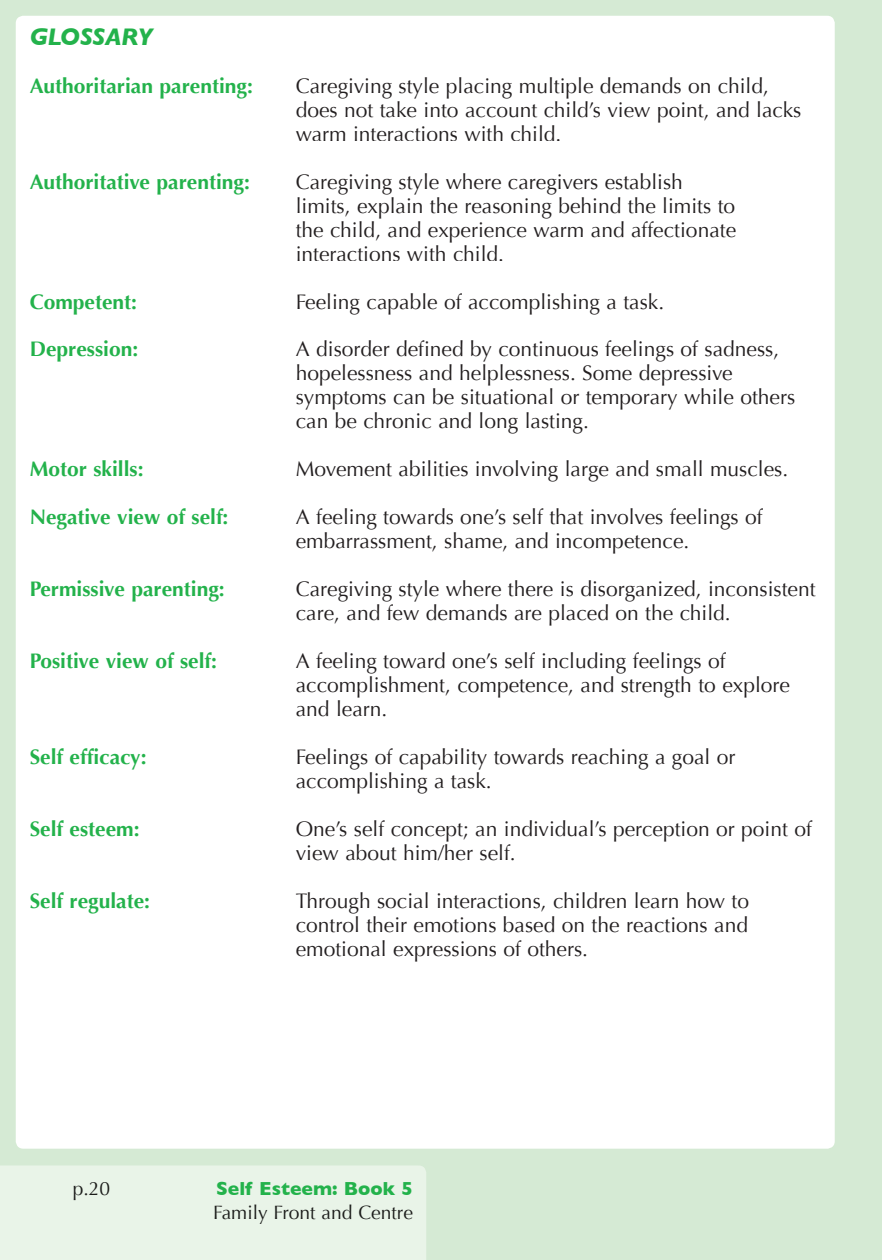
<style>
.page{position:relative;width:882px;height:1260px;background:#d5ead4}
.page>*{position:absolute;margin:0;border:0;box-sizing:border-box;transform-origin:0 0}
.t1{font:italic 700 24.5px "Gill Sans";color:#23b24b}
.t2{font:21px/24px "Optima";color:#231f20}
.t3{font:700 21px "Optima";color:#23b24b}
.t4{font:19.25px "Optima";color:#1b1c1a}
.t5{font:700 19.25px "Gill Sans";color:#23b24b}
</style>
<div class="page">
<div style="left:0;top:1166px;width:426px;height:94px;background:#e9f4e8"></div>
<div style="left:55px;top:1183px;width:155px;height:18px;background:#e9f4e8"></div>
<div style="left:215px;top:1204px;width:197px;height:20px;background:#e9f4e8"></div>
<div style="left:16px;top:16px;width:819px;height:1133px;background:#fff;border-radius:8px"></div>
<p class="t1" style="left:30px;top:22px;width:125px">GLOSSARY</p>
<p class="t3" style="left:30px;top:73px;width:225px">Authoritarian parenting:</p>
<p class="t2" style="left:296px;top:74px;width:507px">Caregiving style placing multiple demands on child, does not take into account child’s view point, and lacks warm interactions with child.</p>
<p class="t3" style="left:30px;top:169px;width:222px">Authoritative parenting:</p>
<p class="t2" style="left:296px;top:170px;width:442px">Caregiving style where caregivers establish limits, explain the reasoning behind the limits to the child, and experience warm and affectionate interactions with child.</p>
<p class="t3" style="left:30px;top:289px;width:109px">Competent:</p>
<p class="t2" style="left:296px;top:290px;width:370px">Feeling capable of accomplishing a task.</p>
<p class="t3" style="left:30px;top:337px;width:110px">Depression:</p>
<p class="t2" style="left:296px;top:338px;width:501px">A disorder defined by continuous feelings of sadness, hopelessness and helplessness. Some depressive symptoms can be situational or temporary while others can be chronic and long lasting.</p>
<p class="t3" style="left:30px;top:457px;width:115px">Motor skills:</p>
<p class="t2" style="left:296px;top:458px;width:494px">Movement abilities involving large and small muscles.</p>
<p class="t3" style="left:30px;top:505px;width:200px">Negative view of self:</p>
<p class="t2" style="left:296px;top:505px;width:468px">A feeling towards one’s self that involves feelings of embarrassment, shame, and incompetence.</p>
<p class="t3" style="left:30px;top:577px;width:197px">Permissive parenting:</p>
<p class="t2" style="left:296px;top:577px;width:521px">Caregiving style where there is disorganized, inconsistent care, and few demands are placed on the child.</p>
<p class="t3" style="left:30px;top:649px;width:189px">Positive view of self:</p>
<p class="t2" style="left:296px;top:649px;width:496px">A feeling toward one’s self including feelings of accomplishment, competence, and strength to explore and learn.</p>
<p class="t3" style="left:30px;top:745px;width:118px">Self efficacy:</p>
<p class="t2" style="left:296px;top:745px;width:441px">Feelings of capability towards reaching a goal or accomplishing a task.</p>
<p class="t3" style="left:30px;top:817px;width:111px">Self esteem:</p>
<p class="t2" style="left:296px;top:817px;width:518px">One’s self concept; an individual’s perception or point of view about him/her self.</p>
<p class="t3" style="left:30px;top:889px;width:122px">Self regulate:</p>
<p class="t2" style="left:296px;top:889px;width:455px;text-align:justify">Through social interactions, children learn how to control their emotions based on the reactions and emotional expressions of others.</p>
<p class="t4" style="left:73px;top:1178px;width:39px">p.20</p>
<p class="t5" style="left:216px;top:1178px;width:198px">Self Esteem: Book 5</p>
<p class="t4" style="left:213px;top:1201px;width:201px">Family Front and Centre</p>
</div>
